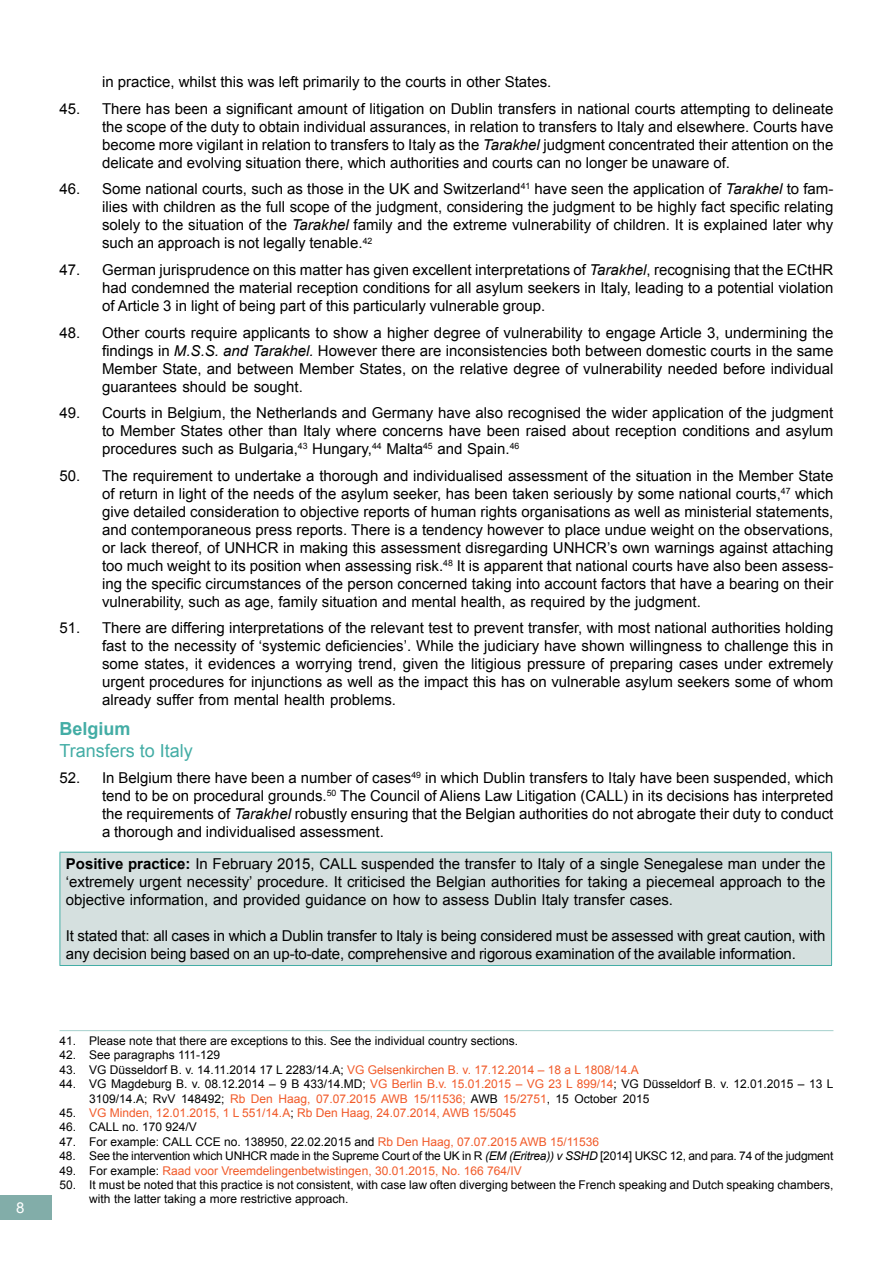
<style>
.page{position:relative;width:893px;height:1263px;background:#fff}
.page>*{position:absolute;margin:0;border:0;box-sizing:border-box;transform-origin:0 0}
.t1{font:18px "Arial";color:#43ada5}
.t2{font:700 18px "Arial";color:#43ada5}
.t3{font:15px/18px "Arial";color:#000;text-align:justify}
.t4{font:15px "Arial";color:#fff}
.t5{font:12px/14.4px "Arial";color:#000}
.t6{font:12px "Arial";color:#f15a29}
.t7{font:12px "Arial";letter-spacing:-.02em;color:#000}
.s1{font-style:italic}
.s2{font-weight:700}
.s3{color:#000}
.s4{color:#f15a29}
</style>
<div class="page">
<hr style="left:0;top:1219px;width:51px;height:1px;background:#d6d6d6">
<div style="left:0;top:1195px;width:51px;height:24px;background:#82ada9"></div>
<div style="left:60px;top:852px;width:772px;height:113px;background:#d5e0df"></div>
<hr style="left:60px;top:852px;width:772px;height:1px;background:#43ada5">
<hr style="left:60px;top:852px;width:1px;height:113px;background:#43ada5">
<hr style="left:831px;top:852px;width:1px;height:113px;background:#43ada5">
<hr style="left:60px;top:965px;width:772px;height:1px;background:#43ada5">
<hr style="left:60px;top:1030px;width:773px;height:1px;background:#a5d0cc">
<p class="t4" style="left:16px;top:1198px;width:10px">8</p>
<p class="t3" style="left:102px;top:73px;width:451px">in practice, whilst this was left primarily to the courts in other States.</p>
<p class="t3" style="left:102px;top:100px;width:733px;text-indent:-43px">45. There has been a significant amount of litigation on Dublin transfers in national courts attempting to delineate the scope of the duty to obtain individual assurances, in relation to transfers to Italy and elsewhere. Courts have become more vigilant in relation to transfers to Italy as the <span class="s1">Tarakhel</span> judgment concentrated their attention on the delicate and evolving situation there, which authorities and courts can no longer be unaware of.</p>
<p class="t3" style="left:102px;top:180px;width:733px;text-indent:-43px">46. Some national courts, such as those in the UK and Switzerland<sup>41</sup> have seen the application of <span class="s1">Tarakhel</span> to fam&shy;ilies with children as the full scope of the judgment, considering the judgment to be highly fact specific relating solely to the situation of the <span class="s1">Tarakhel</span> family and the extreme vulnerability of children. It is explained later why such an approach is not legally tenable.<sup>42</sup></p>
<p class="t3" style="left:102px;top:261px;width:733px;text-indent:-43px">47. German jurisprudence on this matter has given excellent interpretations of <span class="s1">Tarakhel</span>, recognising that the ECtHR had condemned the material reception conditions for all asylum seekers in Italy, leading to a potential violation of Article 3 in light of being part of this particularly vulnerable group.</p>
<p class="t3" style="left:102px;top:323px;width:733px;text-indent:-43px">48. Other courts require applicants to show a higher degree of vulnerability to engage Article 3, undermining the findings in <span class="s1">M.S.S. and Tarakhel.</span> However there are inconsistencies both between domestic courts in the same Member State, and between Member States, on the relative degree of vulnerability needed before individual guarantees should be sought.</p>
<p class="t3" style="left:102px;top:404px;width:733px;text-indent:-43px">49. Courts in Belgium, the Netherlands and Germany have also recognised the wider application of the judgment to Member States other than Italy where concerns have been raised about reception conditions and asylum procedures such as Bulgaria,<sup>43</sup> Hungary,<sup>44</sup> Malta<sup>45</sup> and Spain.<sup>46</sup></p>
<p class="t3" style="left:102px;top:466px;width:733px;text-indent:-43px">50. The requirement to undertake a thorough and individualised assessment of the situation in the Member State of return in light of the needs of the asylum seeker, has been taken seriously by some national courts,<sup>47</sup> which give detailed consideration to objective reports of human rights organisations as well as ministerial statements, and contemporaneous press reports. There is a tendency however to place undue weight on the observations, or lack thereof, of UNHCR in making this assessment disregarding UNHCR’s own warnings against attaching too much weight to its position when assessing risk.<sup>48</sup> It is apparent that national courts have also been assess&shy;ing the specific circumstances of the person concerned taking into account factors that have a bearing on their vulnerability, such as age, family situation and mental health, as required by the judgment.</p>
<p class="t3" style="left:102px;top:619px;width:733px;text-indent:-43px">51. There are differing interpretations of the relevant test to prevent transfer, with most national authorities holding fast to the necessity of ‘systemic deficiencies’. While the judiciary have shown willingness to challenge this in some states, it evidences a worrying trend, given the litigious pressure of preparing cases under extremely urgent procedures for injunctions as well as the impact this has on vulnerable asylum seekers some of whom already suffer from mental health problems.</p>
<p class="t2" style="left:60px;top:717px;width:73px">Belgium</p>
<p class="t1" style="left:60px;top:739px;width:135px">Transfers to Italy</p>
<p class="t3" style="left:102px;top:769px;width:733px;text-indent:-43px">52. In Belgium there have been a number of cases<sup>49</sup> in which Dublin transfers to Italy have been suspended, which tend to be on procedural grounds.<sup>50</sup> The Council of Aliens Law Litigation (CALL) in its decisions has interpreted the requirements of <span class="s1">Tarakhel</span> robustly ensuring that the Belgian authorities do not abrogate their duty to conduct a thorough and individualised assessment.</p>
<p class="t3" style="left:66px;top:855px;width:761px"><span class="s2">Positive practice:</span> In February 2015, CALL suspended the transfer to Italy of a single Senegalese man under the ‘extremely urgent necessity’ procedure. It criticised the Belgian authorities for taking a piecemeal approach to the objective information, and provided guidance on how to assess Dublin Italy transfer cases.</p>
<p class="t3" style="left:66px;top:927px;width:761px">It stated that: all cases in which a Dublin transfer to Italy is being considered must be assessed with great caution, with any decision being based on an up-to-date, comprehensive and rigorous examination of the available information.</p>
<p class="t5" style="left:60px;top:1034px;width:460px">41. Please note that there are exceptions to this. See the individual country sections.</p>
<p class="t5" style="left:60px;top:1048px;width:162px">42. See paragraphs 111-129</p>
<p class="t6" style="left:60px;top:1062px;width:581px"><span class="s3">43. VG Düsseldorf B. v. 14.11.2014 17 L 2283/14.A;</span> VG Gelsenkirchen B. v. 17.12.2014 – 18 a L 1808/14.A</p>
<p class="t5" style="left:89px;top:1077px;width:746px;text-indent:-30px">44. VG Magdeburg B. v. 08.12.2014 – 9 B 433/14.MD; <span class="s4">VG Berlin B.v. 15.01.2015 – VG 23 L 899/14</span>; VG Düsseldorf B. v. 12.01.2015 – 13 L<br>3109/14.A; RvV 148492; <span class="s4">Rb Den Haag, 07.07.2015 AWB 15/11536;</span> AWB <span class="s4">15/2751</span>, 15 October 2015</p>
<p class="t6" style="left:60px;top:1105px;width:458px"><span class="s3">45.</span> VG Minden, 12.01.2015, 1 L 551/14.A<span class="s3">;</span> Rb Den Haag, 24.07.2014, AWB 15/5045</p>
<p class="t5" style="left:60px;top:1120px;width:139px">46. CALL no. 170 924/V</p>
<p class="t5" style="left:60px;top:1134px;width:541px">47. For example: CALL CCE no. 138950, 22.02.2015 and <span class="s4">Rb Den Haag, 07.07.2015 AWB 15/11536</span></p>
<p class="t7" style="left:60px;top:1148px;width:775px">48. See the intervention which UNHCR made in the Supreme Court of the UK in R <span class="s1">(EM (Eritrea)) v SSHD</span> [2014] UKSC 12, and para. 74 of the judgment</p>
<p class="t6" style="left:60px;top:1162px;width:464px"><span class="s3">49. For example:</span> Raad voor Vreemdelingenbetwistingen, 30.01.2015, No. 166 764/IV</p>
<p class="t5" style="left:89px;top:1178px;width:746px;text-indent:-30px">50. It must be noted that this practice is not consistent, with case law often diverging between the French speaking and Dutch speaking chambers, with the latter taking a more restrictive approach.</p>
</div>
